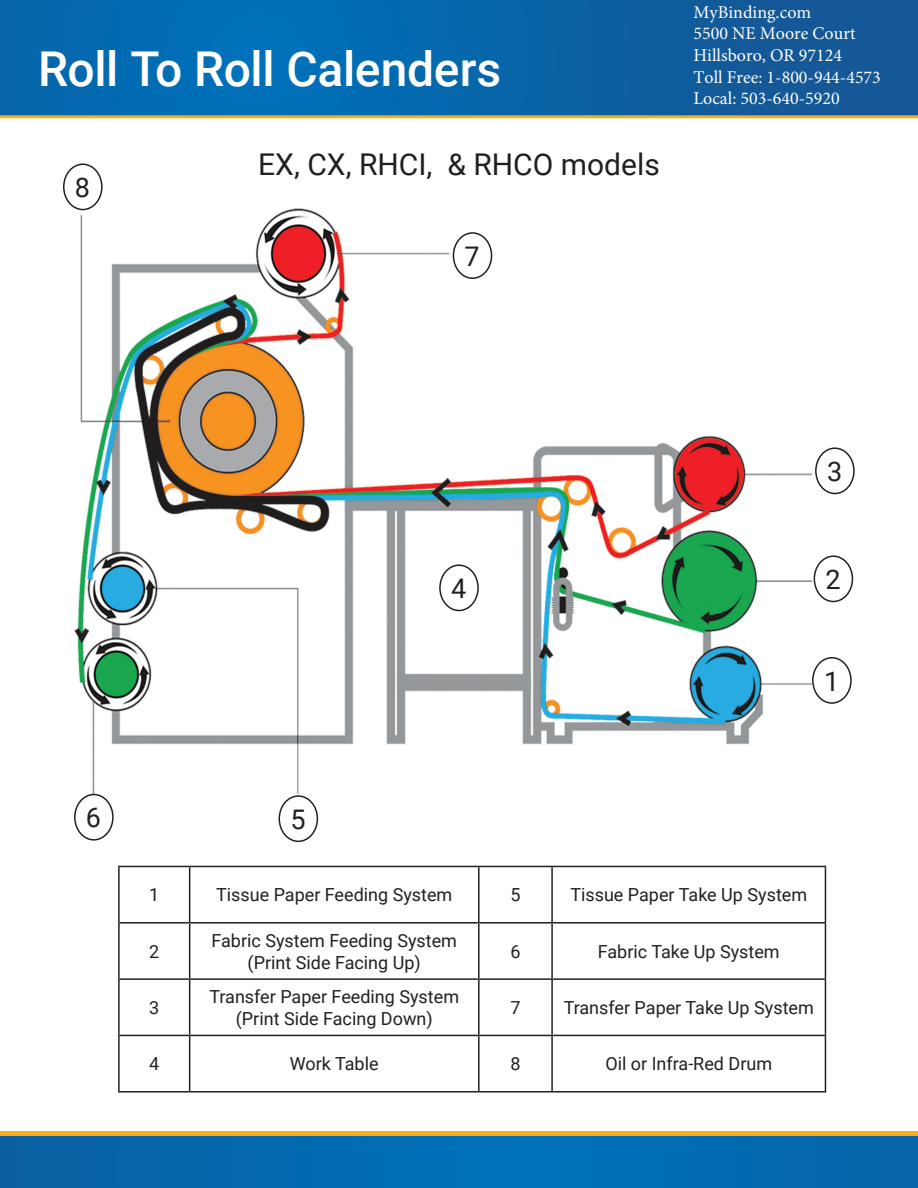
<style>
.page{position:relative;width:918px;height:1188px;background:#fff}
.page>*{position:absolute;margin:0;border:0;box-sizing:border-box;transform-origin:0 0}
.t1{font:500 48px "Roboto";letter-spacing:-.01em;color:#fff}
.t2{font:30px "Roboto";color:#231f20}
.t3{font:27px "Roboto";color:#231f20}
.t4{font:18px/21.6px "Roboto";color:#231f20;text-align:center}
.t5{font:18px/21.6px "Minion Pro";color:#fff}
</style>
<div class="page">
<hr style="left:118px;top:866px;width:72px;height:1px;background:#231f20">
<hr style="left:118px;top:867px;width:2px;height:55px;background:#231f20">
<hr style="left:190px;top:866px;width:289px;height:1px;background:#231f20">
<hr style="left:189px;top:867px;width:1px;height:55px;background:#231f20">
<hr style="left:479px;top:866px;width:73px;height:1px;background:#231f20">
<hr style="left:478px;top:867px;width:2px;height:55px;background:#231f20">
<hr style="left:552px;top:866px;width:274px;height:1px;background:#231f20">
<hr style="left:551px;top:867px;width:2px;height:55px;background:#231f20">
<hr style="left:825px;top:867px;width:1px;height:55px;background:#231f20">
<hr style="left:118px;top:922px;width:72px;height:2px;background:#231f20">
<hr style="left:118px;top:924px;width:2px;height:54px;background:#231f20">
<hr style="left:190px;top:922px;width:289px;height:2px;background:#231f20">
<hr style="left:189px;top:924px;width:1px;height:54px;background:#231f20">
<hr style="left:479px;top:922px;width:73px;height:2px;background:#231f20">
<hr style="left:478px;top:924px;width:2px;height:54px;background:#231f20">
<hr style="left:552px;top:922px;width:274px;height:2px;background:#231f20">
<hr style="left:551px;top:924px;width:2px;height:54px;background:#231f20">
<hr style="left:825px;top:924px;width:1px;height:54px;background:#231f20">
<hr style="left:118px;top:978px;width:72px;height:2px;background:#231f20">
<hr style="left:118px;top:980px;width:2px;height:55px;background:#231f20">
<hr style="left:190px;top:978px;width:289px;height:2px;background:#231f20">
<hr style="left:189px;top:980px;width:1px;height:55px;background:#231f20">
<hr style="left:479px;top:978px;width:73px;height:2px;background:#231f20">
<hr style="left:478px;top:980px;width:2px;height:55px;background:#231f20">
<hr style="left:552px;top:978px;width:274px;height:2px;background:#231f20">
<hr style="left:551px;top:980px;width:2px;height:55px;background:#231f20">
<hr style="left:825px;top:980px;width:1px;height:55px;background:#231f20">
<hr style="left:118px;top:1035px;width:72px;height:1px;background:#231f20">
<hr style="left:118px;top:1036px;width:2px;height:55px;background:#231f20">
<hr style="left:190px;top:1035px;width:289px;height:1px;background:#231f20">
<hr style="left:189px;top:1036px;width:1px;height:55px;background:#231f20">
<hr style="left:479px;top:1035px;width:73px;height:1px;background:#231f20">
<hr style="left:478px;top:1036px;width:2px;height:55px;background:#231f20">
<hr style="left:552px;top:1035px;width:274px;height:1px;background:#231f20">
<hr style="left:551px;top:1036px;width:2px;height:55px;background:#231f20">
<hr style="left:825px;top:1036px;width:1px;height:55px;background:#231f20">
<hr style="left:118px;top:1091px;width:72px;height:2px;background:#231f20">
<hr style="left:190px;top:1091px;width:289px;height:2px;background:#231f20">
<hr style="left:479px;top:1091px;width:73px;height:2px;background:#231f20">
<hr style="left:552px;top:1091px;width:274px;height:2px;background:#231f20">
<img style="left:74px;top:209px;width:738px;height:585px">
<div style="left:812px;top:657px;width:40px;height:47px;border:2px solid #231f20;border-radius:50%"></div>
<div style="left:814px;top:555px;width:39px;height:47px;border:2px solid #231f20;border-radius:50%"></div>
<div style="left:815px;top:447px;width:40px;height:47px;border:2px solid #231f20;border-radius:50%"></div>
<div style="left:279px;top:795px;width:39px;height:47px;border:2px solid #231f20;border-radius:50%"></div>
<div style="left:74px;top:794px;width:40px;height:47px;border:2px solid #231f20;border-radius:50%"></div>
<div style="left:453px;top:232px;width:39px;height:47px;border:2px solid #231f20;border-radius:50%"></div>
<div style="left:439px;top:564px;width:40px;height:47px;border:2px solid #231f20;border-radius:50%"></div>
<div style="left:63px;top:164px;width:40px;height:46px;border:2px solid #231f20;border-radius:50%"></div>
<svg style="left:0;top:0;width:917px;height:115px;background:#0864a8"></svg>
<hr style="left:0;top:115px;width:918px;height:3px;background:#faaf18">
<hr style="left:917px;top:0;width:1px;height:117px;background:#145897">
<div style="left:0;top:1134px;width:918px;height:54px;background:#046ab0"></div>
<hr style="left:0;top:1132px;width:918px;height:4px;background:#faaf18">
<h1 class="t1" style="left:38px;top:35px;width:465px">Roll To Roll Calenders</h1>
<h3 class="t3" style="left:75px;top:169px;width:17px">8</h3>
<h2 class="t2" style="left:258px;top:143px;width:403px">EX, CX, RHCI, &amp; RHCO models</h2>
<h3 class="t3" style="left:465px;top:237px;width:17px">7</h3>
<p class="t5" style="left:693px;top:1px;width:189px">MyBinding.com<br>5500 NE Moore Court<br>Hillsboro, OR 97124<br>Toll Free: 1-800-944-4573<br>Local: 503-640-5920</p>
<h3 class="t3" style="left:86px;top:799px;width:17px">6</h3>
<h3 class="t3" style="left:290px;top:800px;width:17px">5</h3>
<h3 class="t3" style="left:451px;top:569px;width:17px">4</h3>
<h3 class="t3" style="left:827px;top:452px;width:17px">3</h3>
<h3 class="t3" style="left:826px;top:560px;width:17px">2</h3>
<h3 class="t3" style="left:824px;top:662px;width:17px">1</h3>
<p class="t4" style="left:149px;top:884px;width:12px">1</p>
<p class="t4" style="left:216px;top:884px;width:238px">Tissue Paper Feeding System</p>
<p class="t4" style="left:510px;top:884px;width:12px">5</p>
<p class="t4" style="left:570px;top:884px;width:238px">Tissue Paper Take Up System</p>
<p class="t4" style="left:149px;top:940px;width:12px">2</p>
<p class="t4" style="left:211px;top:929px;width:247px">Fabric System Feeding System (Print Side Facing Up)</p>
<p class="t4" style="left:510px;top:940px;width:12px">6</p>
<p class="t4" style="left:598px;top:940px;width:183px">Fabric Take Up System</p>
<p class="t4" style="left:149px;top:996px;width:12px">3</p>
<p class="t4" style="left:209px;top:985px;width:251px">Transfer Paper Feeding System (Print Side Facing Down)</p>
<p class="t4" style="left:510px;top:996px;width:12px">7</p>
<p class="t4" style="left:564px;top:996px;width:252px">Transfer Paper Take Up System</p>
<p class="t4" style="left:149px;top:1052px;width:12px">4</p>
<p class="t4" style="left:290px;top:1052px;width:90px">Work Table</p>
<p class="t4" style="left:510px;top:1052px;width:12px">8</p>
<p class="t4" style="left:605px;top:1052px;width:168px">Oil or Infra-Red Drum</p>
</div>
